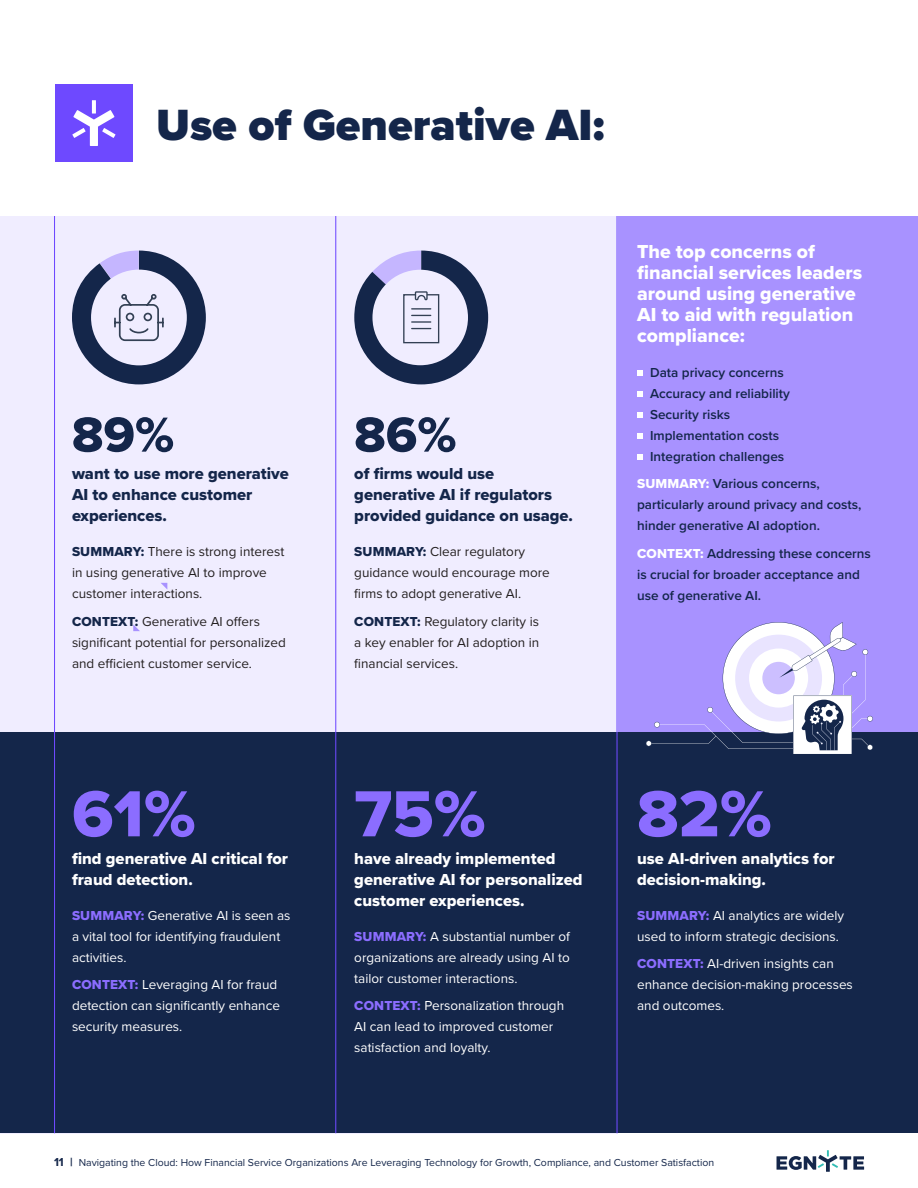
<style>
.page{position:relative;width:918px;height:1188px;background:#fff}
.page>*{position:absolute;margin:0;border:0;box-sizing:border-box;transform-origin:0 0}
.t1{font:67.5px "Proxima Nova Extrabld";color:#8b6dff}
.t2{font:51px "Proxima Nova Extrabld";color:#14264a}
.t3{font:900 45.3px "Proxima Nova";color:#14264a}
.t4{font:19.5px/21px "Proxima Nova Extrabld";color:#fff}
.t5{font:16.5px/21px "Proxima Nova Extrabld";color:#fff}
.t6{font:16.5px/21px "Proxima Nova Extrabld";color:#14264a}
.t7{font:13.5px/21px "Proxima Nova";color:#fff}
.t8{font:13.5px/21px "Proxima Nova";color:#231f20}
.t9{font:600 13.5px/21px "Proxima Nova";color:#14264a}
.t10{font:10.5px "Proxima Nova";color:#14264a}
.s1{font-family:"Proxima Nova Extrabld";color:#14264a}
.s2{font-family:"Proxima Nova Extrabld";font-weight:400;color:#fff}
.s3{font-family:"Proxima Nova Extrabld";color:#8b6dff}
.s4{font-weight:700;font-size:12px}
</style>
<div class="page">
<svg style="left:777px;top:1150px;width:87px;height:22px"></svg>
<div style="left:618px;top:216px;width:300px;height:577px;background:#a892ff"></div>
<div style="left:0;top:216px;width:617px;height:917px;background:#f0edff"></div>
<div style="left:55px;top:84px;width:78px;height:78px;background:#6e49ff"></div>
<hr style="left:92px;top:100px;width:4px;height:14px;background:#fff">
<svg style="left:72px;top:110px;width:44px;height:36px"></svg>
<div style="left:0;top:733px;width:918px;height:400px;background:#14264a"></div>
<svg style="left:637px;top:370px;width:6px;height:6px"></svg>
<svg style="left:637px;top:391px;width:6px;height:6px"></svg>
<svg style="left:637px;top:412px;width:6px;height:6px"></svg>
<svg style="left:637px;top:433px;width:6px;height:6px"></svg>
<svg style="left:637px;top:454px;width:6px;height:6px"></svg>
<hr style="left:335px;top:216px;width:1px;height:917px;background:#6e49ff">
<hr style="left:54px;top:216px;width:1px;height:917px;background:#6e49ff">
<hr style="left:617px;top:216px;width:1px;height:917px;background:#6e49ff">
<svg style="left:72px;top:251px;width:134px;height:133px"></svg>
<svg style="left:354px;top:251px;width:134px;height:133px"></svg>
<svg style="left:161px;top:583px;width:6px;height:6px"></svg>
<svg style="left:133px;top:624px;width:7px;height:7px"></svg>
<svg style="left:646px;top:622px;width:227px;height:132px"></svg>
<p class="t3" style="left:156px;top:91px;width:450px">Use of Generative AI:</p>
<p class="t2" style="left:72px;top:397px;width:104px">89%</p>
<p class="t6" style="left:72px;top:463px;width:219px">want to use more generative<br>AI to enhance customer experiences.</p>
<p class="t8" style="left:72px;top:540px;width:214px"><span class="s1">SUMMARY:</span> There is strong interest in using generative AI to improve customer interactions.</p>
<p class="t8" style="left:72px;top:610px;width:215px"><span class="s1">CONTEXT:</span> Generative AI offers significant potential for personalized and efficient customer service.</p>
<p class="t2" style="left:354px;top:397px;width:104px">86%</p>
<p class="t6" style="left:354px;top:463px;width:220px">of firms would use generative AI if regulators provided guidance on usage.</p>
<p class="t8" style="left:354px;top:540px;width:197px"><span class="s1">SUMMARY:</span> Clear regulatory guidance would encourage more firms to adopt generative AI.</p>
<p class="t8" style="left:354px;top:610px;width:186px;text-align:justify"><span class="s1">CONTEXT:</span> Regulatory clarity is a key enabler for AI adoption in financial services.</p>
<p class="t4" style="left:637px;top:241px;width:227px">The top concerns of financial services leaders around using generative<br>AI to aid with regulation compliance:</p>
<p class="t9" style="left:650px;top:361px;width:135px">Data privacy concerns</p>
<p class="t9" style="left:650px;top:382px;width:141px">Accuracy and reliability</p>
<p class="t9" style="left:650px;top:403px;width:82px">Security risks</p>
<p class="t9" style="left:650px;top:424px;width:131px">Implementation costs</p>
<p class="t9" style="left:650px;top:445px;width:136px">Integration challenges</p>
<p class="t9" style="left:637px;top:473px;width:226px"><span class="s2">SUMMARY:</span> Various concerns, particularly around privacy and costs, hinder generative AI adoption.</p>
<p class="t9" style="left:637px;top:543px;width:235px"><span class="s2">CONTEXT:</span> Addressing these concerns is crucial for broader acceptance and use of generative AI.</p>
<p class="t1" style="left:72px;top:763px;width:125px">61%</p>
<p class="t5" style="left:72px;top:848px;width:218px">find generative AI critical for fraud detection.</p>
<p class="t7" style="left:72px;top:904px;width:220px"><span class="s3">SUMMARY:</span> Generative AI is seen as a vital tool for identifying fraudulent activities.</p>
<p class="t7" style="left:72px;top:974px;width:210px"><span class="s3">CONTEXT:</span> Leveraging AI for fraud detection can significantly enhance security measures.</p>
<p class="t1" style="left:354px;top:763px;width:133px">75%</p>
<p class="t5" style="left:354px;top:848px;width:230px">have already implemented generative AI for personalized customer experiences.</p>
<p class="t7" style="left:354px;top:925px;width:217px;text-align:justify"><span class="s3">SUMMARY:</span> A substantial number of organizations are already using AI to tailor customer interactions.</p>
<p class="t7" style="left:354px;top:995px;width:211px"><span class="s3">CONTEXT:</span> Personalization through<br>AI can lead to improved customer satisfaction and loyalty.</p>
<p class="t1" style="left:637px;top:763px;width:136px">82%</p>
<p class="t5" style="left:637px;top:848px;width:199px">use AI-driven analytics for decision-making.</p>
<p class="t7" style="left:637px;top:904px;width:208px"><span class="s3">SUMMARY:</span> AI analytics are widely used to inform strategic decisions.</p>
<p class="t7" style="left:637px;top:953px;width:217px"><span class="s3">CONTEXT:</span> AI-driven insights can enhance decision-making processes and outcomes.</p>
<p class="t10" style="left:54px;top:1154px;width:662px"><span class="s4">11 |</span> Navigating the Cloud: How Financial Service Organizations Are Leveraging Technology for Growth, Compliance, and Customer Satisfaction</p>
</div>
